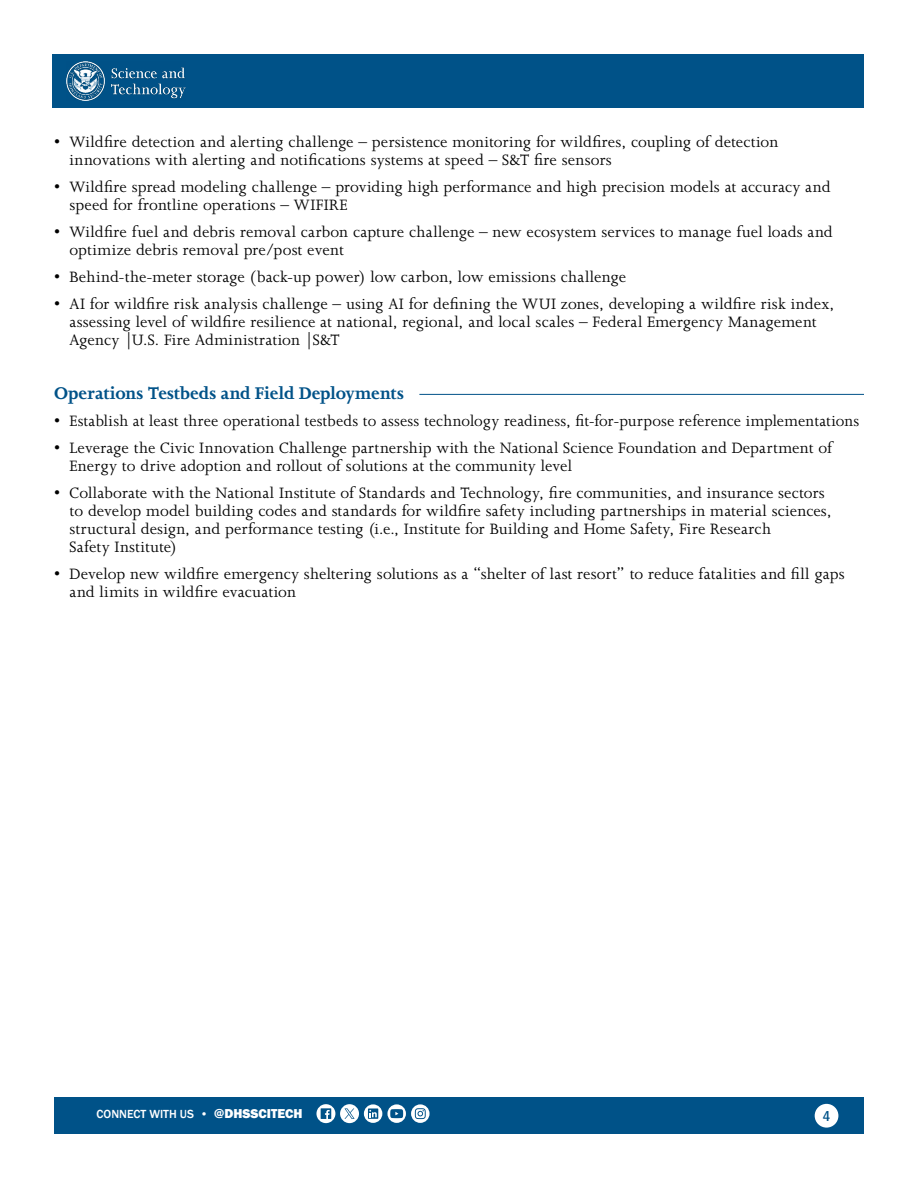
<style>
.page{position:relative;width:918px;height:1188px;background:#fff}
.page>*{position:absolute;margin:0;border:0;box-sizing:border-box;transform-origin:0 0}
.t1{font:700 19.5px "Joanna MT Std";letter-spacing:-.005em;color:#005288}
.t2{font:17.25px/18px "Joanna MT Std";letter-spacing:.01em;color:#000}
.t3{font:500 condensed 14.55px "Franklin Gothic";color:#005288}
.t4{font:500 12.15px "Franklin Gothic";color:#fff}
.s1{font-weight:800;font-size:13.35px}
</style>
<div class="page">
<div style="left:53px;top:54px;width:811px;height:54px;background:#005288"></div>
<div style="left:54px;top:1097px;width:810px;height:37px;background:#005288"></div>
<div style="left:815px;top:1104px;width:23px;height:24px;background:#fff;border-radius:50%"></div>
<img style="left:66px;top:62px;width:119px;height:38px">
<svg style="left:316px;top:1104px;width:19px;height:19px"></svg>
<svg style="left:364px;top:1104px;width:66px;height:19px"></svg>
<div style="left:340px;top:1104px;width:19px;height:19px;background:#fff;border-radius:50%"></div>
<svg style="left:344px;top:1108px;width:11px;height:11px"></svg>
<hr style="left:419px;top:394px;width:445px;height:1px;background:#005288">
<p class="t2" style="left:70px;top:133px;width:710px;text-indent:-16px">• Wildfire detection and alerting challenge – persistence monitoring for wildfires, coupling of detection innovations with alerting and notifications systems at speed – S&amp;T fire sensors</p>
<p class="t2" style="left:70px;top:178px;width:762px;text-indent:-16px">• Wildfire spread modeling challenge – providing high performance and high precision models at accuracy and speed for frontline operations – WIFIRE</p>
<p class="t2" style="left:70px;top:223px;width:765px;text-indent:-16px">• Wildfire fuel and debris removal carbon capture challenge – new ecosystem services to manage fuel loads and optimize debris removal pre/post event</p>
<p class="t2" style="left:54px;top:268px;width:574px">• Behind-the-meter storage (back-up power) low carbon, low emissions challenge</p>
<p class="t2" style="left:70px;top:295px;width:766px;text-indent:-16px">• AI for wildfire risk analysis challenge – using AI for defining the WUI zones, developing a wildfire risk index, assessing level of wildfire resilience at national, regional, and local scales – Federal Emergency Management<br>Agency |U.S. Fire Administration |S&amp;T</p>
<p class="t1" style="left:54px;top:383px;width:351px">Operations Testbeds and Field Deployments</p>
<p class="t2" style="left:54px;top:412px;width:807px">• Establish at least three operational testbeds to assess technology readiness, fit-for-purpose reference implementations</p>
<p class="t2" style="left:70px;top:439px;width:764px;text-indent:-16px">• Leverage the Civic Innovation Challenge partnership with the National Science Foundation and Department of<br>Energy to drive adoption and rollout of solutions at the community level</p>
<p class="t2" style="left:70px;top:484px;width:764px;text-indent:-16px">• Collaborate with the National Institute of Standards and Technology, fire communities, and insurance sectors to develop model building codes and standards for wildfire safety including partnerships in material sciences, structural design, and performance testing (i.e., Institute for Building and Home Safety, Fire Research<br>Safety Institute)</p>
<p class="t2" style="left:70px;top:565px;width:777px;text-indent:-16px">• Develop new wildfire emergency sheltering solutions as a “shelter of last resort” to reduce fatalities and fill gaps and limits in wildfire evacuation</p>
<p class="t4" style="left:97px;top:1107px;width:207px">CONNECT WITH US • <span class="s1">@DHSSCITECH</span></p>
<p class="t3" style="left:823px;top:1106px;width:9px">4</p>
</div>
